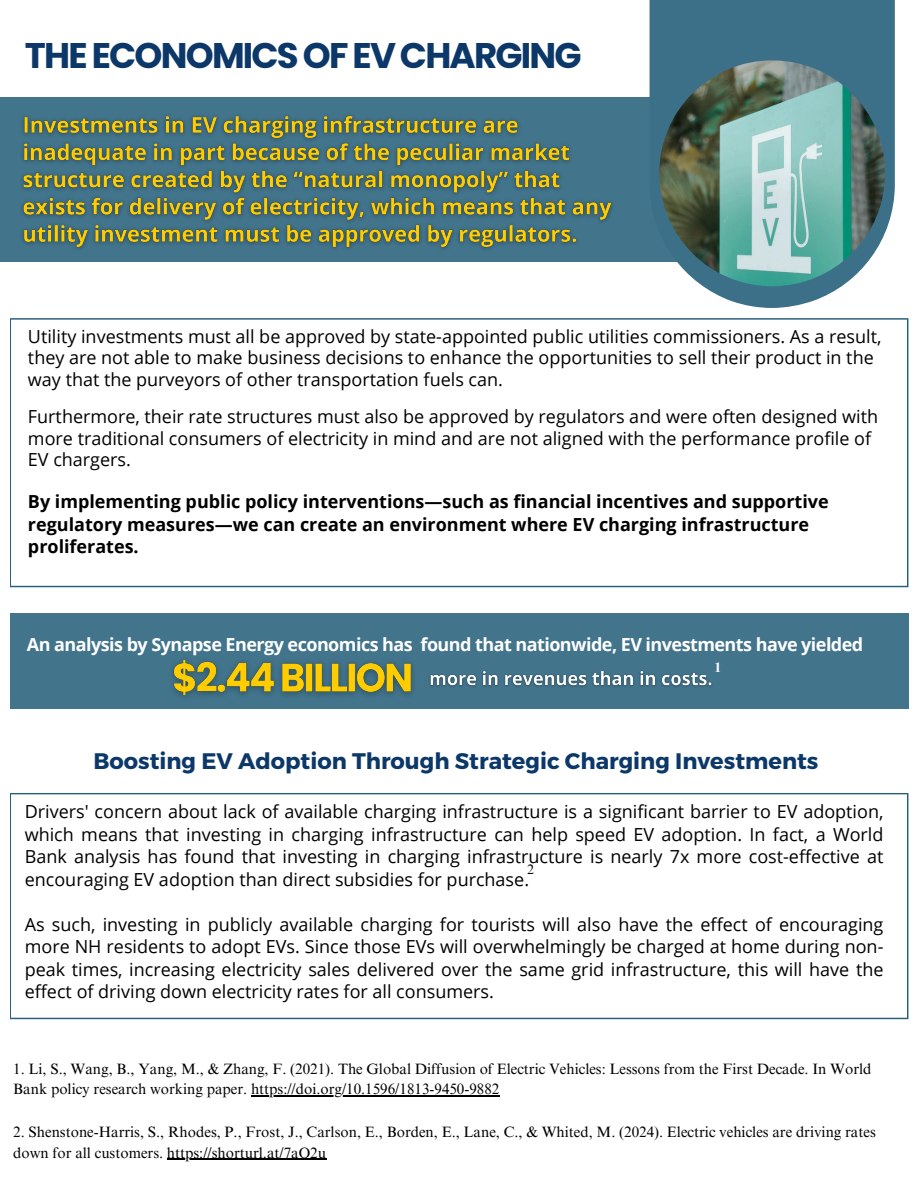
<style>
.page{position:relative;width:918px;height:1188px;background:#fff}
.page>*{position:absolute;margin:0;border:0;box-sizing:border-box;transform-origin:0 0}
.t1{font:700 35.55px "Poppins";letter-spacing:-.05em;color:#0c3869}
.t2{font:700 22.5px "Montserrat";color:#0c3869}
.t3{font:18px/22.5px "Open Sans";color:#000}
.t4{font:700 18px/22.5px "Open Sans";color:#000}
.t5{font:700 18px "Open Sans";letter-spacing:-.03em;color:#fff}
.t6{font:15px/20.2px "Times NRMT Pro";color:#000}
.t7{font:13.8px "Times NRMT Pro";color:#000}
.t8{font:700 13.8px "Times NRMT Pro";color:#fff}
</style>
<div class="page">
<svg style="left:87px;top:587px;width:363px;height:1px"></svg>
<svg style="left:468px;top:587px;width:363px;height:1px"></svg>
<div style="left:0;top:97px;width:826px;height:165px;background:#3c7089"></div>
<svg style="left:650px;top:0;width:245px;height:308px;fill:#3c7089"></svg>
<img style="left:659px;top:60px;width:226px;height:226px;border-radius:50%">
<img style="left:22px;top:115px;width:590px;height:134px">
<svg style="left:10px;top:318px;width:898px;height:269px"></svg>
<hr style="left:251px;top:1095px;width:248px;height:1px;background:#000">
<hr style="left:167px;top:1159px;width:159px;height:1px;background:#000">
<svg style="left:10px;top:793px;width:898px;height:226px"></svg>
<div style="left:10px;top:613px;width:898px;height:96px;background:#3c7089"></div>
<img style="left:173px;top:659px;width:240px;height:37px">
<img style="left:430px;top:671px;width:282px;height:16px">
<h1 class="t1" style="left:25px;top:31px;width:558px">THE ECONOMICS OF EV CHARGING</h1>
<h4 class="t3" style="left:28px;top:325px;width:855px;line-height:21.3px">Utility investments must all be approved by state-appointed public utilities commissioners. As a result, they are not able to make business decisions to enhance the opportunities to sell their product in the way that the purveyors of other transportation fuels can.</h4>
<h3 class="t3" style="left:28px;top:406px;width:852px;line-height:21.3px">Furthermore, their rate structures must also be approved by regulators and were often designed with more traditional consumers of electricity in mind and are not aligned with the performance profile of<br>EV chargers.</h3>
<h4 class="t4" style="left:28px;top:490px;width:802px">By implementing public policy interventions—such as financial incentives and supportive regulatory measures—we can create an environment where EV charging infrastructure proliferates.</h4>
<p class="t5" style="left:27px;top:632px;width:838px">An analysis by Synapse Energy economics has found that nationwide, EV investments have yielded</p>
<p class="t8" style="left:715px;top:662px;width:8px">1</p>
<p class="t2" style="left:93px;top:746px;width:727px">Boosting EV Adoption Through Strategic Charging Investments</p>
<h4 class="t3" style="left:25px;top:800px;width:860px;text-align:justify">Drivers' concern about lack of available charging infrastructure is a significant barrier to EV adoption, which means that investing in charging infrastructure can help speed EV adoption. In fact, a World Bank analysis has found that investing in charging infrastructure is nearly 7x more cost-effective at encouraging EV adoption than direct subsidies for purchase.</h4>
<p class="t3" style="left:25px;top:913px;width:860px;text-align:justify">As such, investing in publicly available charging for tourists will also have the effect of encouraging more NH residents to adopt EVs. Since those EVs will overwhelmingly be charged at home during non&shy;peak times, increasing electricity sales delivered over the same grid infrastructure, this will have the effect of driving down electricity rates for all consumers.</p>
<p class="t7" style="left:527px;top:865px;width:8px">2</p>
<p class="t6" style="left:13px;top:1061px;width:860px">1. Li, S., Wang, B., Yang, M., &amp; Zhang, F. (2021). The Global Diffusion of Electric Vehicles: Lessons from the First Decade. In World<br>Bank policy research working paper. https://doi.org/10.1596/1813-9450-9882</p>
<h2 class="t6" style="left:13px;top:1124px;width:864px">2. Shenstone-Harris, S., Rhodes, P., Frost, J., Carlson, E., Borden, E., Lane, C., &amp; Whited, M. (2024). Electric vehicles are driving rates down for all customers. https://shorturl.at/7aO2u</h2>
</div>
